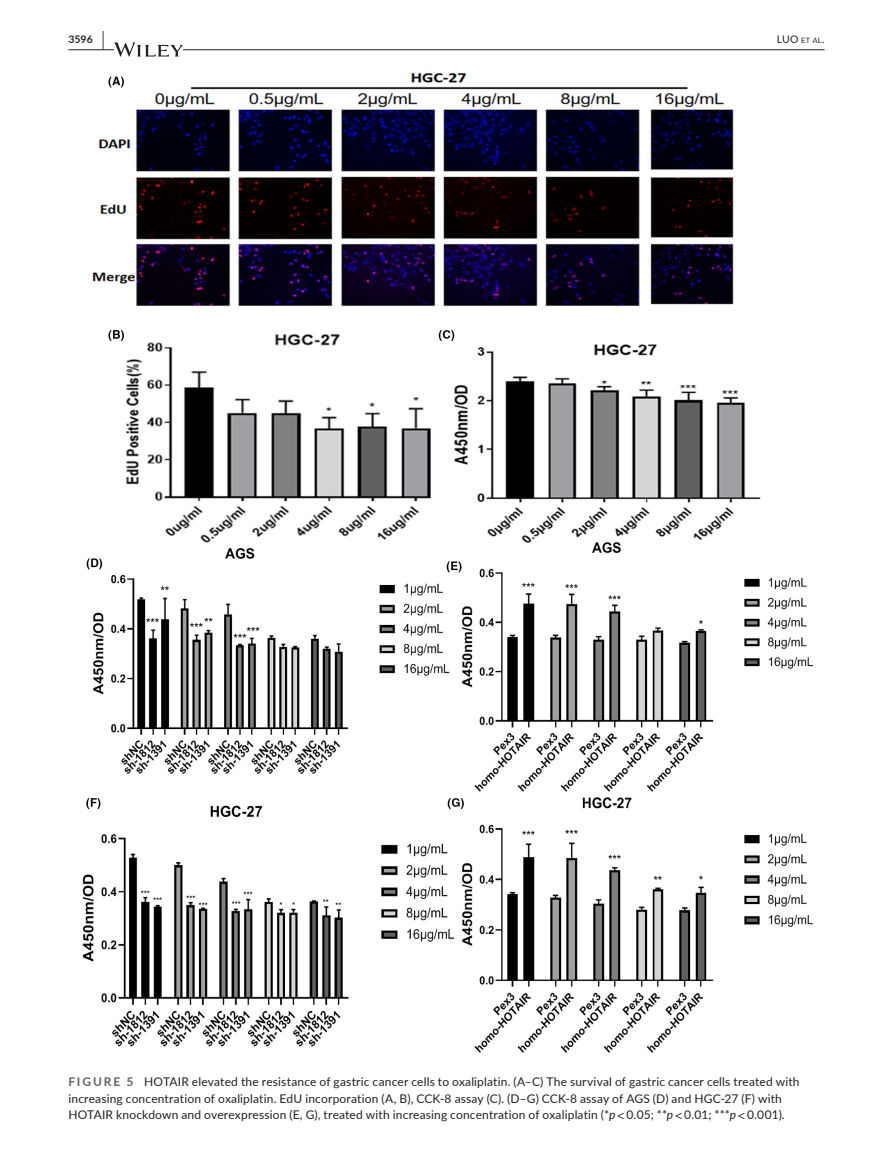
<style>
.page{position:relative;width:893px;height:1174px;background:#fff}
.page>*{position:absolute;margin:0;border:0;box-sizing:border-box;transform-origin:0 0}
.t1{font:12px/16.5px "Lato";letter-spacing:.015em;color:#231f20}
.t2{font:10.5px "Lato";color:#231f20}
.t3{font:700 10.5px "Lato";color:#231f20}
.s1{font-size:19.5px}
.s2{font-size:7.35px}
.s3{font-weight:700;color:#636366}
.s4{font-style:italic}
.s5{font-family:"STIX";font-style:italic}
</style>
<div class="page">
<hr style="left:68px;top:49px;width:756px;height:1px;background:#231f20">
<svg style="left:114px;top:42px;width:69px;height:15px"></svg>
<img style="left:82px;top:72px;width:731px;height:981px">
<p class="t3" style="left:68px;top:31px;width:37px">3596 <span class="s1">|</span></p>
<p class="t2" style="left:777px;top:31px;width:49px">LUO <span class="s2">et al</span>.</p>
<p class="t1" style="left:68px;top:1073px;width:733px"><span class="s3">FIGURE 5</span> HOTAIR elevated the resistance of gastric cancer cells to oxaliplatin. (A–C) The survival of gastric cancer cells treated with increasing concentration of oxaliplatin. EdU incorporation (A, B), CCK-8 assay (C). (D–G) CCK-8 assay of AGS (D) and HGC-27 (F) with<br>HOTAIR knockdown and overexpression (E, G), treated with increasing concentration of oxaliplatin (*<span class="s4">p</span> <span class="s5">&lt;</span> 0.05; **<span class="s4">p</span> <span class="s5">&lt;</span> 0.01; ***<span class="s4">p</span> <span class="s5">&lt;</span> 0.001).</p>
</div>
